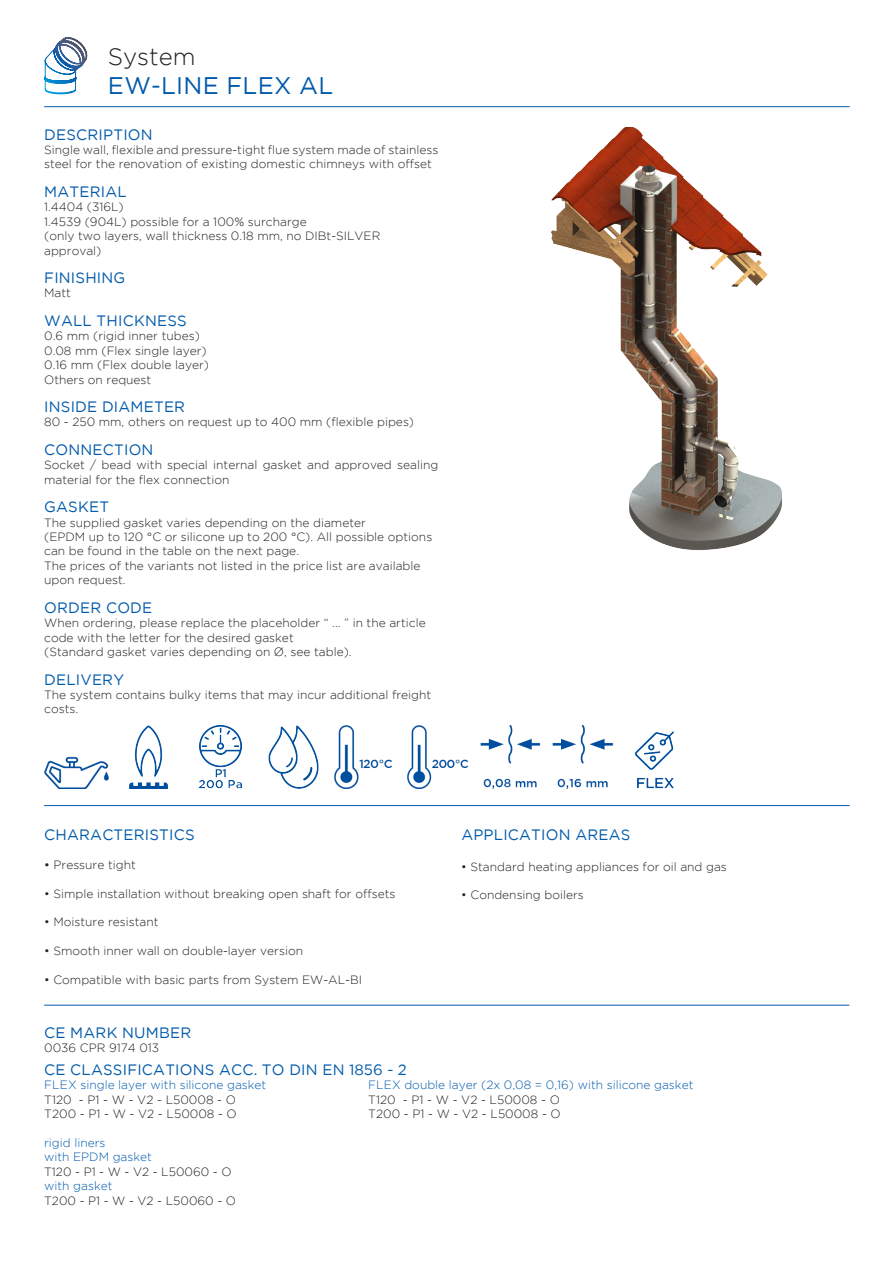
<style>
.page{position:relative;width:893px;height:1263px;background:#fff}
.page>*{position:absolute;margin:0;border:0;box-sizing:border-box;transform-origin:0 0}
.Preisliste_Überschrift{font:24px "Gotham";letter-spacing:.015em;color:#015aaa}
.Preisliste_Überschrift-2{font:300 24px "Gotham";color:#231f20}
.Preisliste_Überschrift-3{font:15px "Gotham";letter-spacing:.015em;color:#015aaa}
.Preisliste_Überschrift-4{font:300 12px/14.4px "Gotham";color:#231f20}
.t1{font:300 12px "Gotham";color:#015aaa}
.s1{font-weight:400}
</style>
<div class="page">
<hr style="left:44px;top:106px;width:806px;height:1px;background:#015aaa">
<svg style="left:44px;top:37px;width:44px;height:58px"></svg>
<img style="left:551px;top:128px;width:231px;height:422px">
<img style="left:334px;top:725px;width:59px;height:64px">
<img style="left:44px;top:756px;width:64px;height:33px">
<img style="left:407px;top:725px;width:62px;height:63px">
<img style="left:198px;top:725px;width:44px;height:64px">
<img style="left:129px;top:725px;width:39px;height:64px">
<img style="left:268px;top:725px;width:51px;height:64px">
<img style="left:635px;top:731px;width:39px;height:58px">
<img style="left:480px;top:725px;width:61px;height:64px">
<img style="left:552px;top:725px;width:62px;height:63px">
<hr style="left:44px;top:805px;width:806px;height:1px;background:#015aaa">
<hr style="left:44px;top:1005px;width:805px;height:1px;background:#015aaa">
<p class="Preisliste_Überschrift-2" style="left:108px;top:42px;width:89px">System</p>
<p class="Preisliste_Überschrift" style="left:108px;top:70px;width:227px">EW-LINE FLEX AL</p>
<p class="Preisliste_Überschrift-3" style="left:44px;top:125px;width:110px">DESCRIPTION</p>
<p class="Preisliste_Überschrift-4" style="left:44px;top:142px;width:396px">Single wall, flexible and pressure-tight flue system made of stainless steel for the renovation of existing domestic chimneys with offset</p>
<p class="Preisliste_Überschrift-3" style="left:44px;top:182px;width:84px">MATERIAL</p>
<p class="Preisliste_Überschrift-4" style="left:44px;top:200px;width:81px">1.4404 (316L)</p>
<p class="Preisliste_Überschrift-4" style="left:44px;top:214px;width:264px">1.4539 (904L) possible for a 100% surcharge</p>
<p class="Preisliste_Überschrift-4" style="left:44px;top:228px;width:338px">(only two layers, wall thickness 0.18 mm, no DIBt-SILVER approval)</p>
<p class="Preisliste_Überschrift-3" style="left:44px;top:268px;width:83px">FINISHING</p>
<p class="Preisliste_Überschrift-4" style="left:44px;top:286px;width:28px">Matt</p>
<p class="Preisliste_Überschrift-3" style="left:44px;top:311px;width:144px">WALL THICKNESS</p>
<p class="Preisliste_Überschrift-4" style="left:44px;top:329px;width:157px">0.6 mm (rigid inner tubes)</p>
<p class="Preisliste_Überschrift-4" style="left:44px;top:343px;width:164px">0.08 mm (Flex single layer)</p>
<p class="Preisliste_Überschrift-4" style="left:44px;top:357px;width:166px">0.16 mm (Flex double layer)</p>
<p class="Preisliste_Überschrift-4" style="left:44px;top:372px;width:109px">Others on request</p>
<p class="Preisliste_Überschrift-3" style="left:44px;top:397px;width:142px">INSIDE DIAMETER</p>
<p class="Preisliste_Überschrift-4" style="left:44px;top:415px;width:371px">80 - 250 mm, others on request up to 400 mm (flexible pipes)</p>
<p class="Preisliste_Überschrift-3" style="left:44px;top:440px;width:111px">CONNECTION</p>
<p class="Preisliste_Überschrift-4" style="left:44px;top:458px;width:396px">Socket / bead with special internal gasket and approved sealing material for the flex connection</p>
<p class="Preisliste_Überschrift-3" style="left:44px;top:497px;width:66px">GASKET</p>
<p class="Preisliste_Überschrift-4" style="left:44px;top:515px;width:390px">The supplied gasket varies depending on the diameter<br>(EPDM up to 120 °C or silicone up to 200 °C). All possible options can be found in the table on the next page.<br>The prices of the variants not listed in the price list are available upon request.</p>
<p class="Preisliste_Überschrift-3" style="left:44px;top:598px;width:109px">ORDER CODE</p>
<p class="Preisliste_Überschrift-4" style="left:44px;top:615px;width:383px">When ordering, please replace the placeholder “ ... ” in the article code with the letter for the desired gasket<br>(Standard gasket varies depending on Ø, see table).</p>
<p class="Preisliste_Überschrift-3" style="left:44px;top:670px;width:81px">DELIVERY</p>
<p class="Preisliste_Überschrift-4" style="left:44px;top:687px;width:389px">The system contains bulky items that may incur additional freight costs.</p>
<p class="Preisliste_Überschrift-3" style="left:44px;top:825px;width:152px">CHARACTERISTICS</p>
<p class="Preisliste_Überschrift-4" style="left:44px;top:857px;width:93px"><span class="s1">•</span> Pressure tight</p>
<p class="Preisliste_Überschrift-4" style="left:44px;top:886px;width:353px">• Simple installation without breaking open shaft for offsets</p>
<p class="Preisliste_Überschrift-4" style="left:44px;top:915px;width:116px">• Moisture resistant</p>
<p class="Preisliste_Überschrift-4" style="left:44px;top:943px;width:260px">• Smooth inner wall on double-layer version</p>
<p class="Preisliste_Überschrift-4" style="left:44px;top:972px;width:319px">• Compatible with basic parts from System EW-AL-BI</p>
<p class="Preisliste_Überschrift-3" style="left:461px;top:825px;width:170px">APPLICATION AREAS</p>
<p class="Preisliste_Überschrift-4" style="left:461px;top:859px;width:267px">• Standard heating appliances for oil and gas</p>
<p class="Preisliste_Überschrift-4" style="left:461px;top:888px;width:124px">• Condensing boilers</p>
<p class="Preisliste_Überschrift-3" style="left:44px;top:1023px;width:148px">CE MARK NUMBER</p>
<p class="Preisliste_Überschrift-4" style="left:44px;top:1040px;width:117px">0036 CPR 9174 013</p>
<p class="Preisliste_Überschrift-3" style="left:44px;top:1060px;width:364px">CE CLASSIFICATIONS ACC. TO DIN EN 1856 - 2</p>
<p class="t1" style="left:44px;top:1077px;width:224px">FLEX single layer with silicone gasket</p>
<p class="t1" style="left:368px;top:1077px;width:327px">FLEX double layer (2x 0,08 = 0,16) with silicone gasket</p>
<p class="Preisliste_Überschrift-4" style="left:44px;top:1092px;width:193px">T120 - P1 - W - V2 - L50008 - O</p>
<p class="Preisliste_Überschrift-4" style="left:368px;top:1092px;width:193px">T120 - P1 - W - V2 - L50008 - O</p>
<p class="Preisliste_Überschrift-4" style="left:44px;top:1106px;width:194px">T200 - P1 - W - V2 - L50008 - O</p>
<p class="Preisliste_Überschrift-4" style="left:368px;top:1106px;width:194px">T200 - P1 - W - V2 - L50008 - O</p>
<p class="t1" style="left:44px;top:1135px;width:63px">rigid liners</p>
<p class="t1" style="left:44px;top:1149px;width:109px">with EPDM gasket</p>
<p class="Preisliste_Überschrift-4" style="left:44px;top:1164px;width:189px">T120 - P1 - W - V2 - L50060 - O</p>
<p class="t1" style="left:44px;top:1178px;width:70px">with gasket</p>
<p class="Preisliste_Überschrift-4" style="left:44px;top:1193px;width:193px">T200 - P1 - W - V2 - L50060 - O</p>
</div>
